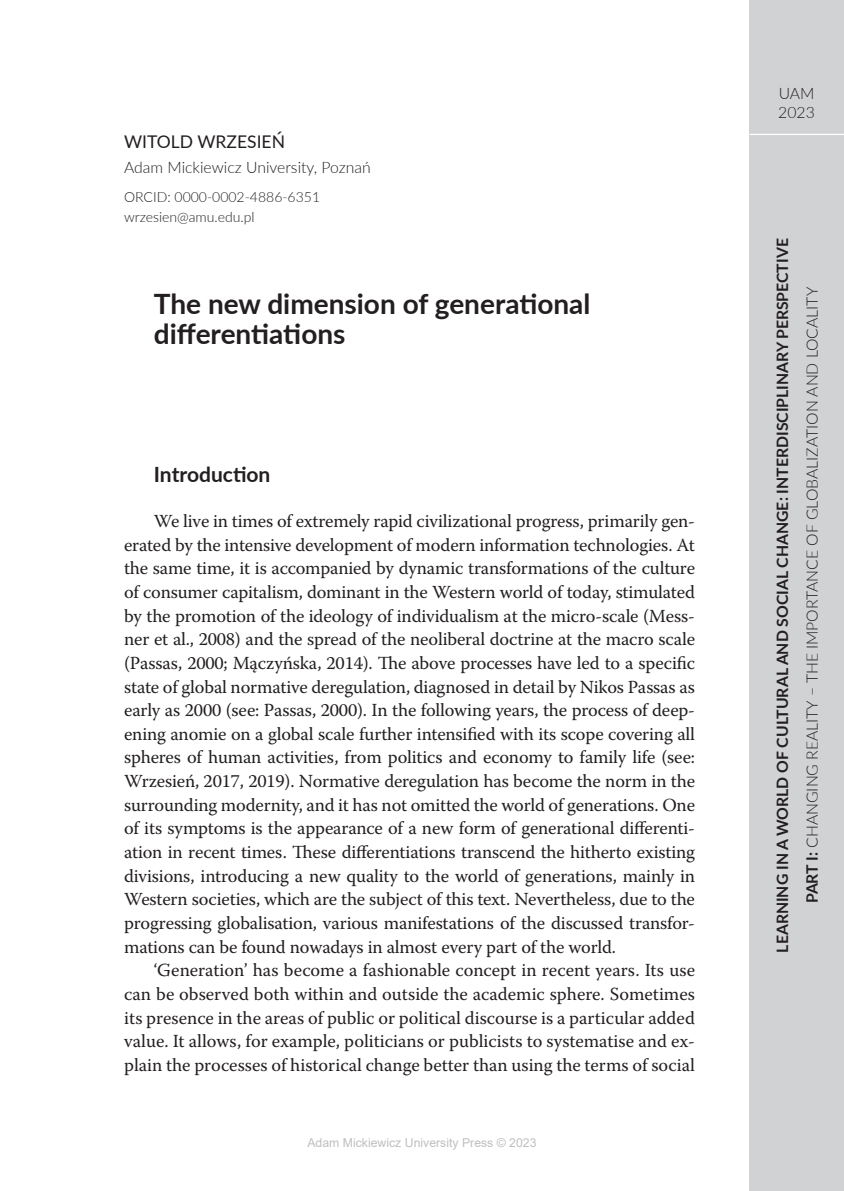
<style>
.page{position:relative;width:844px;height:1191px;background:#fff}
.page>*{position:absolute;margin:0;border:0;box-sizing:border-box;transform-origin:0 0}
.t1{font:700 28px/29.8px "Lato";color:#231f20}
.t2{font:700 21px "Lato";color:#231f20}
.t3{font:18.38px/23.6px "Warnock Pro";letter-spacing:-.005em;color:#231f20;text-align:justify}
.t4{font:17.5px "Lato";color:#231f20}
.t5{font:700 15.75px/29.4px "Lato";color:#231f20;text-align:center}
.t6{font:300 15.75px/18.9px "Lato";color:#231f20}
.t7{font:300 14px/19.2px "Lato";color:#231f20}
.t8{font:12.25px "Arial";color:#bfbfbf}
.s1{font-weight:300}
</style>
<div class="page">
<div style="left:749px;top:0;width:94px;height:1191px;background:#d1d2d4"></div>
<hr style="left:749px;top:134px;width:94px;height:1px;background:#fff">
<p class="t4" style="left:124px;top:129px;width:162px">WITOLD WRZESIEŃ</p>
<p class="t6" style="left:124px;top:157px;width:246px">Adam Mickiewicz University, Poznań</p>
<p class="t7" style="left:124px;top:187px;width:197px">ORCID: 0000-0002-4886-6351 wrzesien@amu.edu.pl</p>
<h1 class="t1" style="left:154px;top:288px;width:438px">The new dimension of generational differentiations</h1>
<p class="t2" style="left:154px;top:459px;width:118px">Introduction</p>
<p class="t3" style="left:124px;top:509px;width:572px;text-indent:30px">We live in times of extremely rapid civilizational progress, primarily gen&shy;erated by the intensive development of modern information technologies. At the same time, it is accompanied by dynamic transformations of the culture of consumer capitalism, dominant in the Western world of today, stimulated by the promotion of the ideology of individualism at the micro-scale (Mess&shy;ner et al., 2008) and the spread of the neoliberal doctrine at the macro scale (Passas, 2000; Mączyńska, 2014). The above processes have led to a specific state of global normative deregulation, diagnosed in detail by Nikos Passas as early as 2000 (see: Passas, 2000). In the following years, the process of deep&shy;ening anomie on a global scale further intensified with its scope covering all spheres of human activities, from politics and economy to family life (see:<br>Wrzesień, 2017, 2019). Normative deregulation has become the norm in the surrounding modernity, and it has not omitted the world of generations. One of its symptoms is the appearance of a new form of generational differenti&shy;ation in recent times. These differentiations transcend the hitherto existing divisions, introducing a new quality to the world of generations, mainly in Western societies, which are the subject of this text. Nevertheless, due to the progressing globalisation, various manifestations of the discussed transfor&shy;mations can be found nowadays in almost every part of the world.</p>
<p class="t3" style="left:124px;top:958px;width:572px;text-indent:30px">‘Generation’ has become a fashionable concept in recent years. Its use can be observed both within and outside the academic sphere. Sometimes its presence in the areas of public or political discourse is a particular added value. It allows, for example, politicians or publicists to systematise and ex&shy;plain the processes of historical change better than using the terms of social</p>
<p class="t8" style="left:307px;top:1134px;width:230px">Adam Mickiewicz University Press © 2023</p>
<p class="t6" style="left:778px;top:83px;width:38px">UAM<br>2023</p>
<p class="t5" style="left:766px;top:952px;width:715px;rotate:-90deg">LEARNING IN A WORLD OF CULTURAL AND SOCIAL CHANGE: INTERDISCIPLINARY PERSPECTIVE<br>PART I: <span class="s1">CHANGING REALITY – THE IMPORTANCE OF GLOBALIZATION AND LOCALITY</span></p>
</div>
